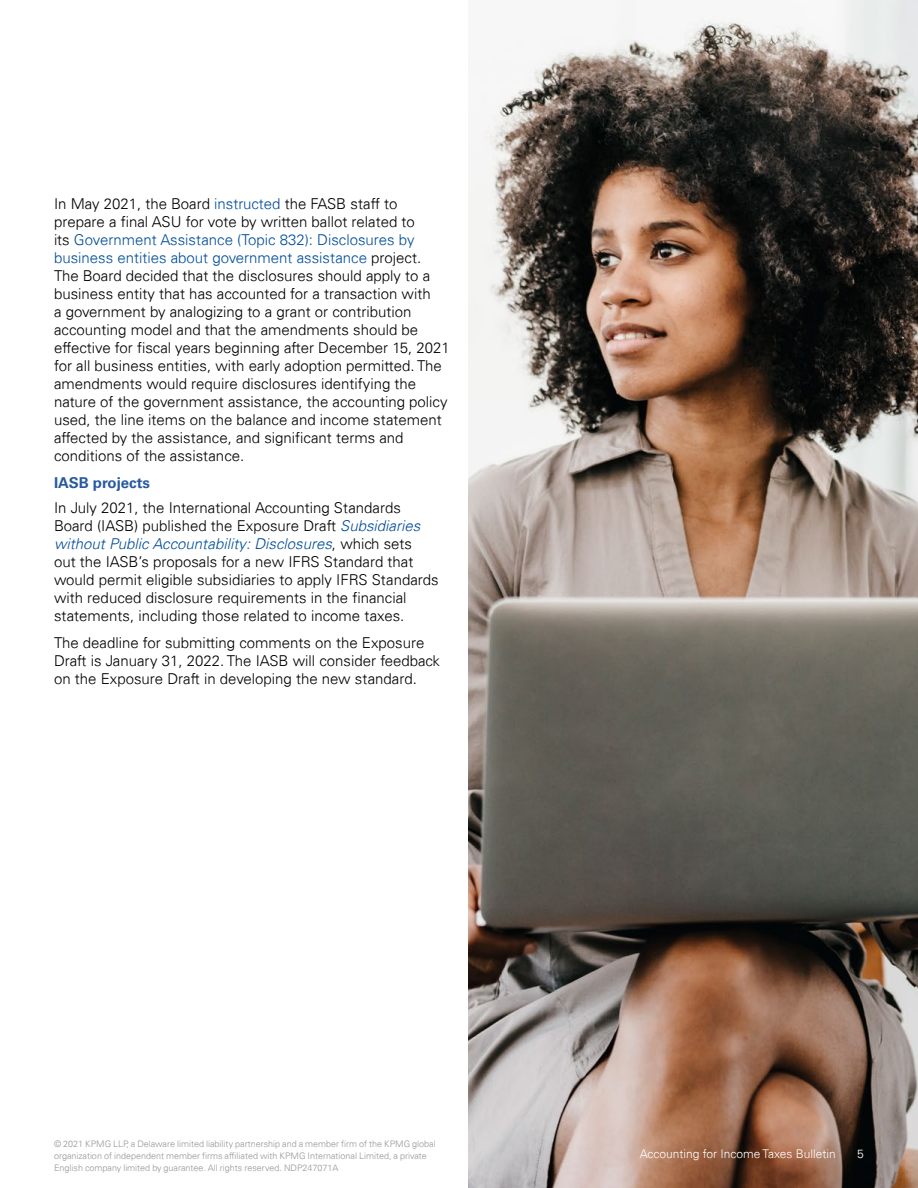
<style>
.page{position:relative;width:918px;height:1188px;background:#fff}
.page>*{position:absolute;margin:0;border:0;box-sizing:border-box;transform-origin:0 0}
.t1{font:300 15px/18px "Univers 45";color:#000}
.t2{font:700 15px "Univers 65";color:#275a9f}
.t3{font:300 12px "Univers 45";color:#fff}
.t4{font:300 9px/12px "Univers 45";color:#939598}
.s1{color:#004e98}
.s2{font-style:italic;color:#004e98}
</style>
<div class="page">
<img style="left:468px;top:0;width:450px;height:1188px">
<p class="t1" style="left:54px;top:195px;width:397px">In May 2021, the Board <span class="s1">instructed</span> the FASB staff to prepare a final ASU for vote by written ballot related to<br>its <span class="s1">Government Assistance (Topic 832): Disclosures by business entities about government assistance</span> project.<br>The Board decided that the disclosures should apply to a business entity that has accounted for a transaction with<br>a government by analogizing to a grant or contribution accounting model and that the amendments should be effective for fiscal years beginning after December 15, 2021 for all business entities, with early adoption permitted. The amendments would require disclosures identifying the nature of the government assistance, the accounting policy used, the line items on the balance and income statement affected by the assistance, and significant terms and conditions of the assistance.</p>
<p class="t2" style="left:54px;top:474px;width:98px">IASB projects</p>
<p class="t1" style="left:54px;top:499px;width:386px">In July 2021, the International Accounting Standards Board (IASB) published the Exposure Draft <span class="s2">Subsidiaries without Public Accountability: Disclosures</span>, which sets<br>out the IASB’s proposals for a new IFRS Standard that would permit eligible subsidiaries to apply IFRS Standards with reduced disclosure requirements in the financial statements, including those related to income taxes.</p>
<p class="t1" style="left:54px;top:634px;width:387px">The deadline for submitting comments on the Exposure<br>Draft is January 31, 2022. The IASB will consider feedback on the Exposure Draft in developing the new standard.</p>
<p class="t4" style="left:54px;top:1138px;width:383px">© 2021 KPMG LLP, a Delaware limited liability partnership and a member firm of the KPMG global organization of independent member firms affiliated with KPMG International Limited, a private<br>English company limited by guarantee. All rights reserved. NDP247071A</p>
<p class="t3" style="left:640px;top:1147px;width:198px">Accounting for Income Taxes Bulletin</p>
<p class="t3" style="left:857px;top:1147px;width:8px">5</p>
</div>
